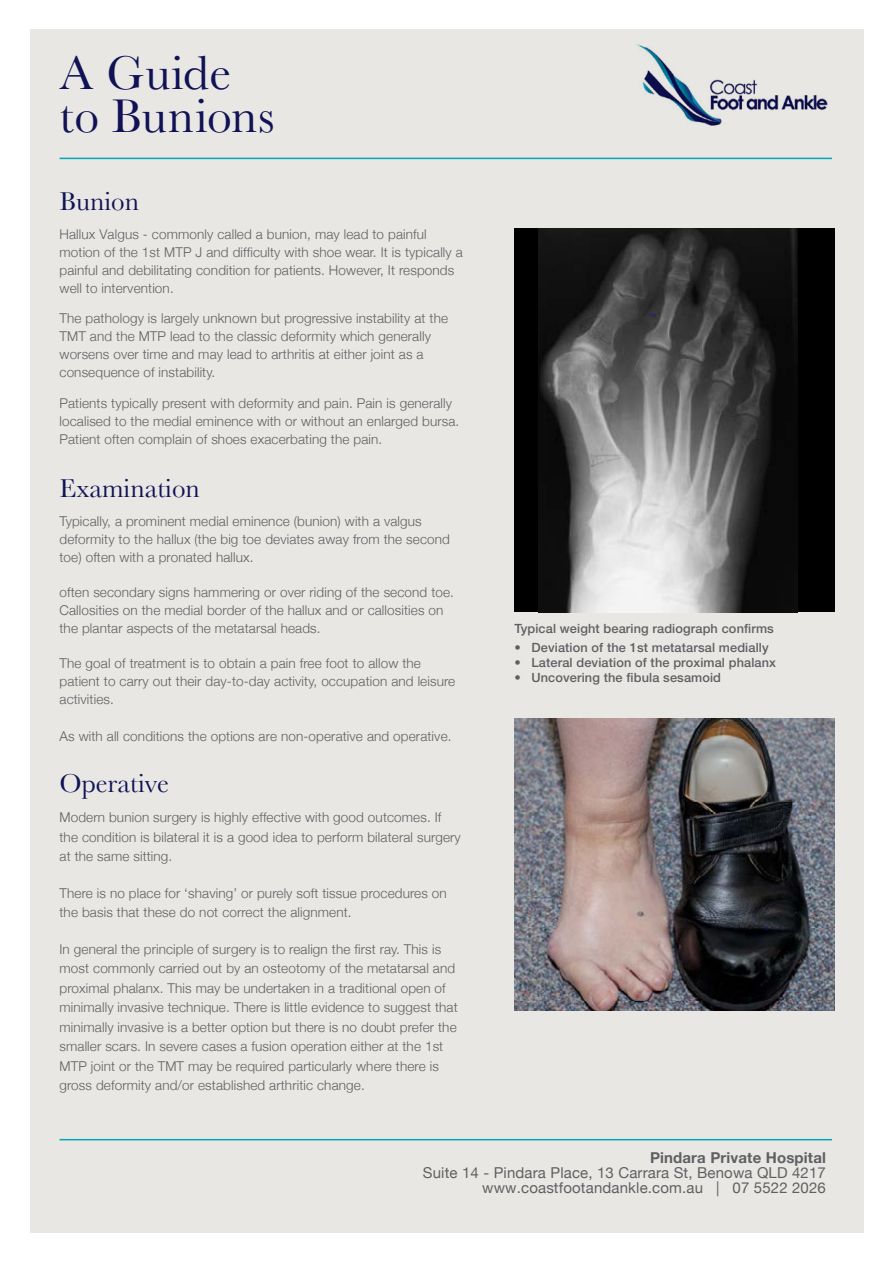
<style>
.page{position:relative;width:893px;height:1263px;background:#fff}
.page>*{position:absolute;margin:0;border:0;box-sizing:border-box;transform-origin:0 0}
.t1{font:49.5px/43.5px "Baskerville";letter-spacing:.01em;color:#101255}
.t2{font:27px "Baskerville";color:#101255}
.t3{font:15px/15px "Helvetica Neue";letter-spacing:.01em;color:#5f6062;text-align:right}
.t4{font:700 15px "Helvetica Neue";letter-spacing:.01em;color:#5f6062}
.t5{font:300 13.5px/18px "Helvetica Neue";letter-spacing:.01em;color:#5f6062}
.t6{font:500 12.75px "Helvetica Neue";letter-spacing:.01em;color:#5f6062}
</style>
<div class="page">
<div style="left:30px;top:30px;width:833px;height:1203px;background:#e8e7e4"></div>
<hr style="left:60px;top:158px;width:772px;height:1px;background:#00a7b8">
<hr style="left:60px;top:1139px;width:772px;height:1px;background:#00a7b8">
<div style="left:514px;top:229px;width:321px;height:383px;background:#000"></div>
<img style="left:538px;top:229px;width:259px;height:383px">
<img style="left:514px;top:718px;width:321px;height:292px">
<img style="left:636px;top:44px;width:192px;height:82px">
<h1 class="t1" style="left:60px;top:50px;width:217px">A Guide to Bunions</h1>
<h2 class="t2" style="left:60px;top:185px;width:81px">Bunion</h2>
<p class="t5" style="left:60px;top:224px;width:405px">Hallux Valgus - commonly called a bunion, may lead to painful motion of the 1st MTP J and difficulty with shoe wear. It is typically a painful and debilitating condition for patients. However, It responds well to intervention.</p>
<p class="t5" style="left:60px;top:308px;width:390px">The pathology is largely unknown but progressive instability at the TMT and the MTP lead to the classic deformity which generally worsens over time and may lead to arthritis at either joint as a consequence of instability.</p>
<p class="t5" style="left:60px;top:393px;width:401px">Patients typically present with deformity and pain. Pain is generally localised to the medial eminence with or without an enlarged bursa.<br>Patient often complain of shoes exacerbating the pain.</p>
<h2 class="t2" style="left:60px;top:472px;width:142px">Examination</h2>
<p class="t5" style="left:60px;top:511px;width:392px">Typically, a prominent medial eminence (bunion) with a valgus deformity to the hallux (the big toe deviates away from the second toe) often with a pronated hallux.</p>
<p class="t5" style="left:60px;top:582px;width:396px">often secondary signs hammering or over riding of the second toe.<br>Callosities on the medial border of the hallux and or callosities on the plantar aspects of the metatarsal heads.</p>
<p class="t5" style="left:60px;top:653px;width:397px">The goal of treatment is to obtain a pain free foot to allow the patient to carry out their day-to-day activity, occupation and leisure activities.</p>
<p class="t5" style="left:60px;top:726px;width:393px">As with all conditions the options are non-operative and operative.</p>
<h2 class="t2" style="left:60px;top:767px;width:111px">Operative</h2>
<p class="t5" style="left:60px;top:806px;width:403px;line-height:19.5px">Modern bunion surgery is highly effective with good outcomes. If the condition is bilateral it is a good idea to perform bilateral surgery at the same sitting.</p>
<p class="t5" style="left:60px;top:882px;width:389px;line-height:19.5px">There is no place for ‘shaving’ or purely soft tissue procedures on the basis that these do not correct the alignment.</p>
<p class="t5" style="left:60px;top:938px;width:400px;line-height:19.5px">In general the principle of surgery is to realign the first ray. This is most commonly carried out by an osteotomy of the metatarsal and proximal phalanx. This may be undertaken in a traditional open of minimally invasive technique. There is little evidence to suggest that minimally invasive is a better option but there is no doubt prefer the smaller scars. In severe cases a fusion operation either at the 1st MTP joint or the TMT may be required particularly where there is gross deformity and/or established arthritic change.</p>
<p class="t6" style="left:514px;top:621px;width:261px">Typical weight bearing radiograph confirms</p>
<p class="t6" style="left:514px;top:640px;width:256px">• Deviation of the 1st metatarsal medially</p>
<p class="t6" style="left:514px;top:655px;width:263px">• Lateral deviation of the proximal phalanx</p>
<p class="t6" style="left:514px;top:670px;width:208px">• Uncovering the fibula sesamoid</p>
<p class="t4" style="left:650px;top:1146px;width:177px">Pindara Private Hospital</p>
<p class="t3" style="left:423px;top:1166px;width:405px">Suite 14 - Pindara Place, 13 Carrara St, Benowa QLD 4217 www.coastfootandankle.com.au | 07 5522 2026</p>
</div>
